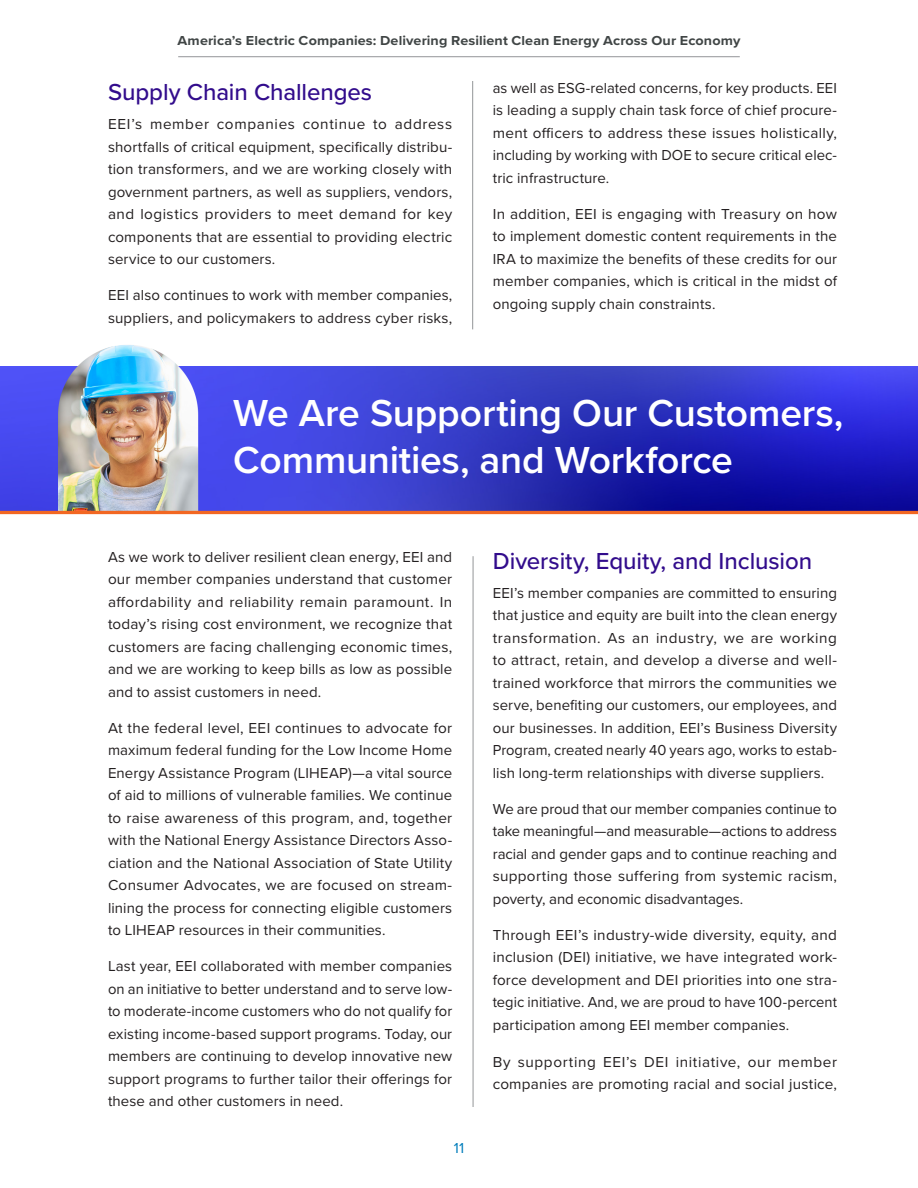
<style>
.page{position:relative;width:918px;height:1188px;background:#fff}
.page>*{position:absolute;margin:0;border:0;box-sizing:border-box;transform-origin:0 0}
.t1{font:600 39px/46.8px "Proxima Nova";letter-spacing:-.005em;color:#fff}
.Speech_Section_Subhe{font:500 24px "Proxima Nova";letter-spacing:-.005em;color:#320c8c}
.Speech_Text{font:15px/22.5px "Proxima Nova";letter-spacing:.01em;color:#231f20;text-align:justify}
.t2{font:15px "Proxima Nova";color:#007dbb}
.t3{font:700 13.5px "Proxima Nova";letter-spacing:.01em;color:#404545;scale:1.06 1}
</style>
<div class="page">
<hr style="left:178px;top:56px;width:562px;height:1px;background:#939598">
<img style="left:0;top:366px;width:918px;height:145px">
<img style="left:47px;top:345px;width:159px;height:166px">
<hr style="left:0;top:511px;width:918px;height:3px;background:#f26722">
<hr style="left:472px;top:81px;width:1px;height:248px;background:#939598">
<hr style="left:473px;top:556px;width:1px;height:551px;background:#939598">
<p class="t3" style="left:178px;top:31px;width:532px">America’s Electric Companies: Delivering Resilient Clean Energy Across Our Economy</p>
<p class="Speech_Section_Subhe" style="left:108px;top:74px;width:266px">Supply Chain Challenges</p>
<p class="Speech_Text" style="left:108px;top:112px;width:346px">EEI’s member companies continue to address shortfalls of critical equipment, specifically distribu&shy;tion transformers, and we are working closely with government partners, as well as suppliers, vendors, and logistics providers to meet demand for key components that are essential to providing electric service to our customers.</p>
<p class="Speech_Text" style="left:108px;top:283px;width:346px">EEI also continues to work with member companies, suppliers, and policymakers to address cyber risks,</p>
<p class="Speech_Text" style="left:493px;top:76px;width:346px">as well as ESG-related concerns, for key products. EEI is leading a supply chain task force of chief procure&shy;ment officers to address these issues holistically, including by working with DOE to secure critical elec&shy;tric infrastructure.</p>
<p class="Speech_Text" style="left:493px;top:202px;width:346px">In addition, EEI is engaging with Treasury on how to implement domestic content requirements in the IRA to maximize the benefits of these credits for our member companies, which is critical in the midst of ongoing supply chain constraints.</p>
<p class="t1" style="left:233px;top:389px;width:612px">We Are Supporting Our Customers,<br>Communities, and Workforce</p>
<p class="Speech_Text" style="left:108px;top:545px;width:346px">As we work to deliver resilient clean energy, EEI and our member companies understand that customer affordability and reliability remain paramount. In today’s rising cost environment, we recognize that customers are facing challenging economic times, and we are working to keep bills as low as possible and to assist customers in need.</p>
<p class="Speech_Text" style="left:108px;top:716px;width:346px">At the federal level, EEI continues to advocate for maximum federal funding for the Low Income Home Energy Assistance Program (LIHEAP)—a vital source of aid to millions of vulnerable families. We continue to raise awareness of this program, and, together with the National Energy Assistance Directors Asso&shy;ciation and the National Association of State Utility Consumer Advocates, we are focused on stream&shy;lining the process for connecting eligible customers to LIHEAP resources in their communities.</p>
<p class="Speech_Text" style="left:108px;top:954px;width:346px">Last year, EEI collaborated with member companies on an initiative to better understand and to serve low&shy;to moderate-income customers who do not qualify for existing income-based support programs. Today, our members are continuing to develop innovative new support programs to further tailor their offerings for these and other customers in need.</p>
<p class="t2" style="left:454px;top:1137px;width:12px">11</p>
<p class="Speech_Section_Subhe" style="left:493px;top:543px;width:321px">Diversity, Equity, and Inclusion</p>
<p class="Speech_Text" style="left:493px;top:581px;width:346px">EEI’s member companies are committed to ensuring that justice and equity are built into the clean energy transformation. As an industry, we are working to attract, retain, and develop a diverse and well&shy;trained workforce that mirrors the communities we serve, benefiting our customers, our employees, and our businesses. In addition, EEI’s Business Diversity Program, created nearly 40 years ago, works to estab&shy;lish long-term relationships with diverse suppliers.</p>
<p class="Speech_Text" style="left:493px;top:797px;width:346px">We are proud that our member companies continue to take meaningful—and measurable—actions to address racial and gender gaps and to continue reaching and supporting those suffering from systemic racism, poverty, and economic disadvantages.</p>
<p class="Speech_Text" style="left:493px;top:923px;width:346px">Through EEI’s industry-wide diversity, equity, and inclusion (DEI) initiative, we have integrated work&shy;force development and DEI priorities into one stra&shy;tegic initiative. And, we are proud to have 100-percent participation among EEI member companies.</p>
<p class="Speech_Text" style="left:493px;top:1050px;width:346px">By supporting EEI’s DEI initiative, our member companies are promoting racial and social justice,</p>
</div>
